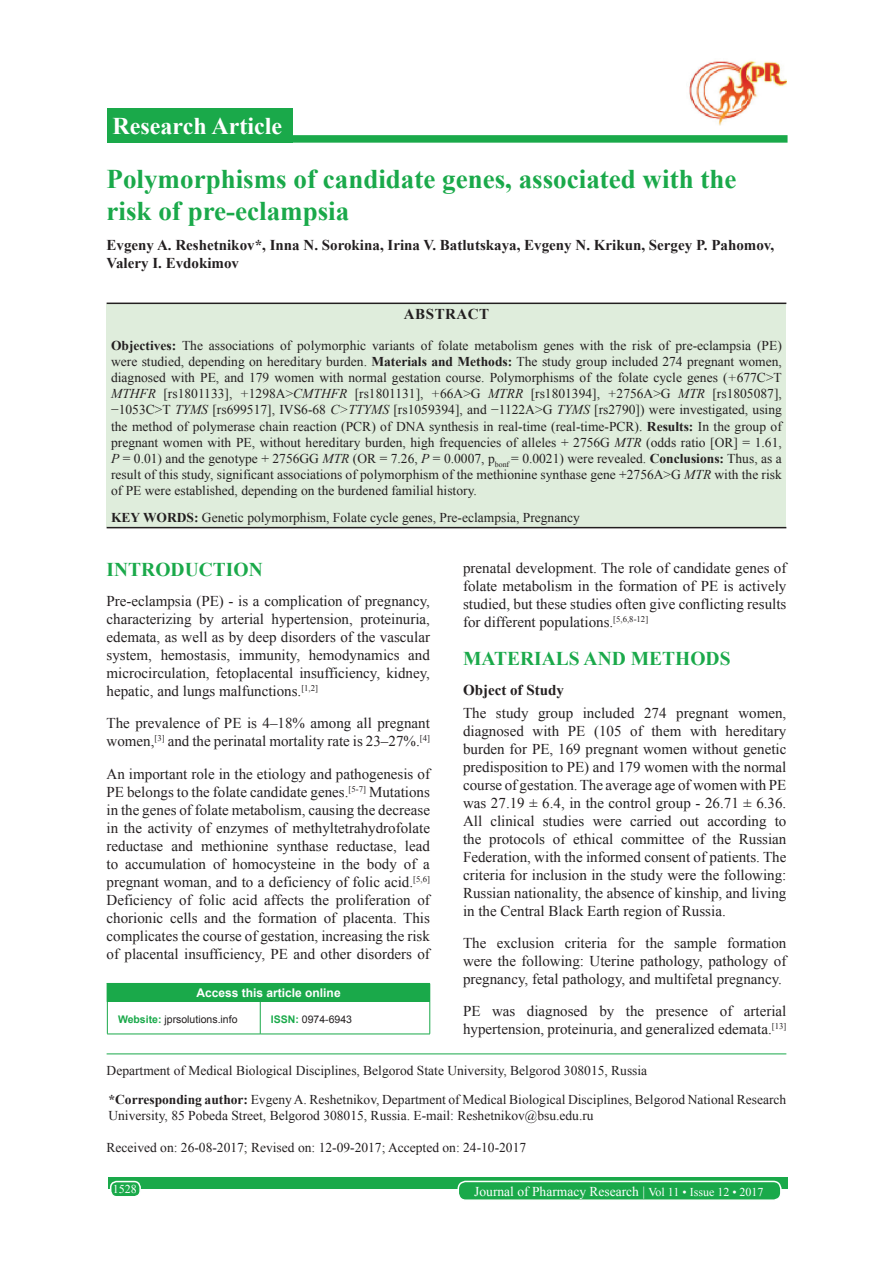
<style>
.page{position:relative;width:893px;height:1263px;background:#fff}
.page>*{position:absolute;margin:0;border:0;box-sizing:border-box;transform-origin:0 0}
.AT{font:700 27px/32.4px "Times New Roman";color:#1aa94a}
.AH{font:700 24px "Times New Roman";color:#fff}
.t1{font:700 19.5px "Times New Roman";color:#1aa94a}
.TX{font:15px/18px "Times New Roman";color:#231f20;text-align:justify}
.AU{font:700 15px/18px "Times New Roman";color:#231f20}
.ABSH{font:700 15px "Times New Roman";letter-spacing:.035em;color:#231f20}
.ABS{font:13.5px/16.2px "Times New Roman";color:#231f20;text-align:justify}
.ADD{font:13.5px/16.2px "Times New Roman";color:#231f20}
.AFF{font:13.5px "Times New Roman";color:#231f20}
.KWD{font:13.5px "Times New Roman";color:#231f20}
.HIS{font:13.5px "Times New Roman";color:#231f20}
.foot1{font:13.5px "Times New Roman";color:#fff}
.ATAO{font:700 12px "Arial";color:#fff}
.foot1-2{font:12px "Times New Roman";color:#fff}
.WEBSITE{font:10.5px "Arial";color:#231f20}
.s1{font-weight:700}
.s2{font-style:italic}
.s3{font-weight:700;color:#1aa94a}
.s4{font-size:12px}
</style>
<div class="page">
<div style="left:108px;top:1177px;width:679px;height:12px;background:#1aa94a"></div>
<div style="left:458px;top:1181px;width:322px;height:19px;background:#1aa94a;border-radius:7px"></div>
<div style="left:457px;top:1180px;width:324px;height:21px;border:2px solid #fff;border-radius:7px"></div>
<div style="left:111px;top:1181px;width:29px;height:15px;background:#1aa94a;border-radius:6px"></div>
<div style="left:110px;top:1180px;width:31px;height:17px;border:2px solid #fff;border-radius:6px"></div>
<div style="left:106px;top:304px;width:680px;height:223px;background:#dfeddc"></div>
<hr style="left:106px;top:302px;width:680px;height:2px;background:#231f20">
<hr style="left:106px;top:527px;width:680px;height:1px;background:#231f20">
<img style="left:689px;top:60px;width:97px;height:65px">
<hr style="left:106px;top:1053px;width:680px;height:1px;background:#1aa94a">
<div style="left:107px;top:983px;width:322px;height:18px;background:#1aa94a"></div>
<svg style="left:106px;top:984px;width:1px;height:17px"></svg>
<hr style="left:106px;top:983px;width:154px;height:1px;background:#1aa94a">
<svg style="left:429px;top:983px;width:1px;height:18px"></svg>
<hr style="left:107px;top:1001px;width:1px;height:32px;background:#1aa94a">
<hr style="left:107px;top:1033px;width:153px;height:1px;background:#1aa94a">
<hr style="left:260px;top:1001px;width:1px;height:32px;background:#1aa94a">
<hr style="left:429px;top:1001px;width:1px;height:32px;background:#1aa94a">
<hr style="left:260px;top:1033px;width:170px;height:1px;background:#1aa94a">
<div style="left:265px;top:135px;width:522px;height:8px;background:#1aa94a"></div>
<div style="left:106px;top:108px;width:186px;height:35px;background:#1aa94a"></div>
<p class="AH" style="left:112px;top:108px;width:171px">Research Article</p>
<p class="AT" style="left:106px;top:162px;width:631px">Polymorphisms of candidate genes, associated with the risk of pre-eclampsia</p>
<p class="AU" style="left:106px;top:236px;width:669px">Evgeny A. Reshetnikov*, Inna N. Sorokina, Irina V. Batlutskaya, Evgeny N. Krikun, Sergey P. Pahomov,<br>Valery I. Evdokimov</p>
<p class="ABSH" style="left:403px;top:303px;width:87px">ABSTRACT</p>
<p class="ABS" style="left:111px;top:336px;width:672px"><span class="s1">Objectives:</span> The associations of polymorphic variants of folate metabolism genes with the risk of pre-eclampsia (PE) were studied, depending on hereditary burden. <span class="s1">Materials and Methods:</span> The study group included 274 pregnant women, diagnosed with PE, and 179 women with normal gestation course. Polymorphisms of the folate cycle genes (<span class="s2">+</span>677С&gt;Т <span class="s2">MТHFR</span> [rs1801133], <span class="s2">+</span>1298А&gt;<span class="s2">СMТHFR</span> [rs1801131], <span class="s2">+</span>66А&gt;G <span class="s2">MТRR</span> [rs1801394], <span class="s2">+</span>2756А&gt;G <span class="s2">MТR</span> [rs1805087], −1053С&gt;Т <span class="s2">ТYMS</span> [rs699517], IVS6-68 <span class="s2">С&gt;ТТYМS</span> [rs1059394], and −1122А&gt;G <span class="s2">ТYMS</span> [rs2790]) were investigated, using the method of polymerase chain reaction (PCR) of DNA synthesis in real-time (real-time-PCR). <span class="s1">Results:</span> In the group of pregnant women with PE, without hereditary burden, high frequencies of alleles + 2756G <span class="s2">MTR</span> (odds ratio [OR] = 1.61, <span class="s2">P</span> = 0.01) and the genotype + 2756GG <span class="s2">MTR</span> (OR = 7.26, <span class="s2">P</span> = 0.0007, p<sub>bonf</sub> = 0.0021) were revealed. <span class="s1">Conclusions:</span> Thus, as a result of this study, significant associations of polymorphism of the methionine synthase gene +2756A&gt;G <span class="s2">MTR</span> with the risk of PE were established, depending on the burdened familial history.</p>
<p class="KWD" style="left:111px;top:508px;width:470px"><span class="s1">KEY WORDS:</span> Genetic polymorphism, Folate cycle genes, Pre-eclampsia, Pregnancy</p>
<h1 class="t1" style="left:106px;top:555px;width:157px">INTRODUCTION</h1>
<p class="TX" style="left:106px;top:591px;width:325px">Pre-eclampsia (PE) - is a complication of pregnancy, characterizing by arterial hypertension, proteinuria, edemata, as well as by deep disorders of the vascular system, hemostasis, immunity, hemodynamics and microcirculation, fetoplacental insufficiency, kidney, hepatic, and lungs malfunctions.<sup>[1,2]</sup></p>
<p class="TX" style="left:106px;top:714px;width:325px">The prevalence of PE is 4–18% among all pregnant women,<sup>[3]</sup> and the perinatal mortality rate is 23–27%.<sup>[4]</sup></p>
<p class="TX" style="left:106px;top:764px;width:325px">An important role in the etiology and pathogenesis of PE belongs to the folate candidate genes.<sup>[5-7]</sup> Mutations in the genes of folate metabolism, causing the decrease in the activity of enzymes of methyltetrahydrofolate reductase and methionine synthase reductase, lead to accumulation of homocysteine in the body of a pregnant woman, and to a deficiency of folic acid.<sup>[5,6] </sup>Deficiency of folic acid affects the proliferation of chorionic cells and the formation of placenta. This complicates the course of gestation, increasing the risk of placental insufficiency, PE and other disorders of</p>
<p class="ATAO" style="left:196px;top:985px;width:146px">Access this article online</p>
<p class="WEBSITE" style="left:118px;top:1012px;width:121px"><span class="s3">Website:</span> jprsolutions.info</p>
<p class="WEBSITE" style="left:271px;top:1012px;width:83px"><span class="s3">ISSN:</span> 0974-6943</p>
<p class="TX" style="left:463px;top:559px;width:325px">prenatal development. The role of candidate genes of folate metabolism in the formation of PE is actively studied, but these studies often give conflicting results for different populations.<sup>[5,6,8-12]</sup></p>
<h1 class="t1" style="left:463px;top:644px;width:269px">MATERIALS AND METHODS</h1>
<h2 class="AU" style="left:463px;top:680px;width:102px">Object of Study</h2>
<p class="TX" style="left:463px;top:703px;width:325px">The study group included 274 pregnant women, diagnosed with PE (105 of them with hereditary burden for PE, 169 pregnant women without genetic predisposition to PE) and 179 women with the normal course of gestation. The average age of women with PE was 27.19 ± 6.4, in the control group - 26.71 ± 6.36.<br>All clinical studies were carried out according to the protocols of ethical committee of the Russian Federation, with the informed consent of patients. The criteria for inclusion in the study were the following:<br>Russian nationality, the absence of kinship, and living in the Central Black Earth region of Russia.</p>
<p class="TX" style="left:463px;top:933px;width:325px">The exclusion criteria for the sample formation were the following: Uterine pathology, pathology of pregnancy, fetal pathology, and multifetal pregnancy.</p>
<p class="TX" style="left:463px;top:1001px;width:325px">PE was diagnosed by the presence of arterial hypertension, proteinuria, and generalized edemata.<sup>[13]</sup></p>
<p class="AFF" style="left:106px;top:1061px;width:542px">Department of Medical Biological Disciplines, Belgorod State University, Belgorod 308015, Russia</p>
<p class="ADD" style="left:108px;top:1090px;width:679px"><span class="s1">*Corresponding author:</span> Evgeny A. Reshetnikov, Department of Medical Biological Disciplines, Belgorod National Research<br>University, 85 Pobeda Street, Belgorod 308015, Russia. E-mail: Reshetnikov@bsu.edu.ru</p>
<p class="HIS" style="left:106px;top:1138px;width:421px">Received on: 26-08-2017; Revised on: 12-09-2017; Accepted on: 24-10-2017</p>
<p class="foot1-2" style="left:113px;top:1180px;width:25px">1528</p>
<p class="foot1" style="left:474px;top:1181px;width:291px">Journal of Pharmacy Research | <span class="s4">Vol 11 • Issue 12 • 2017</span></p>
</div>
